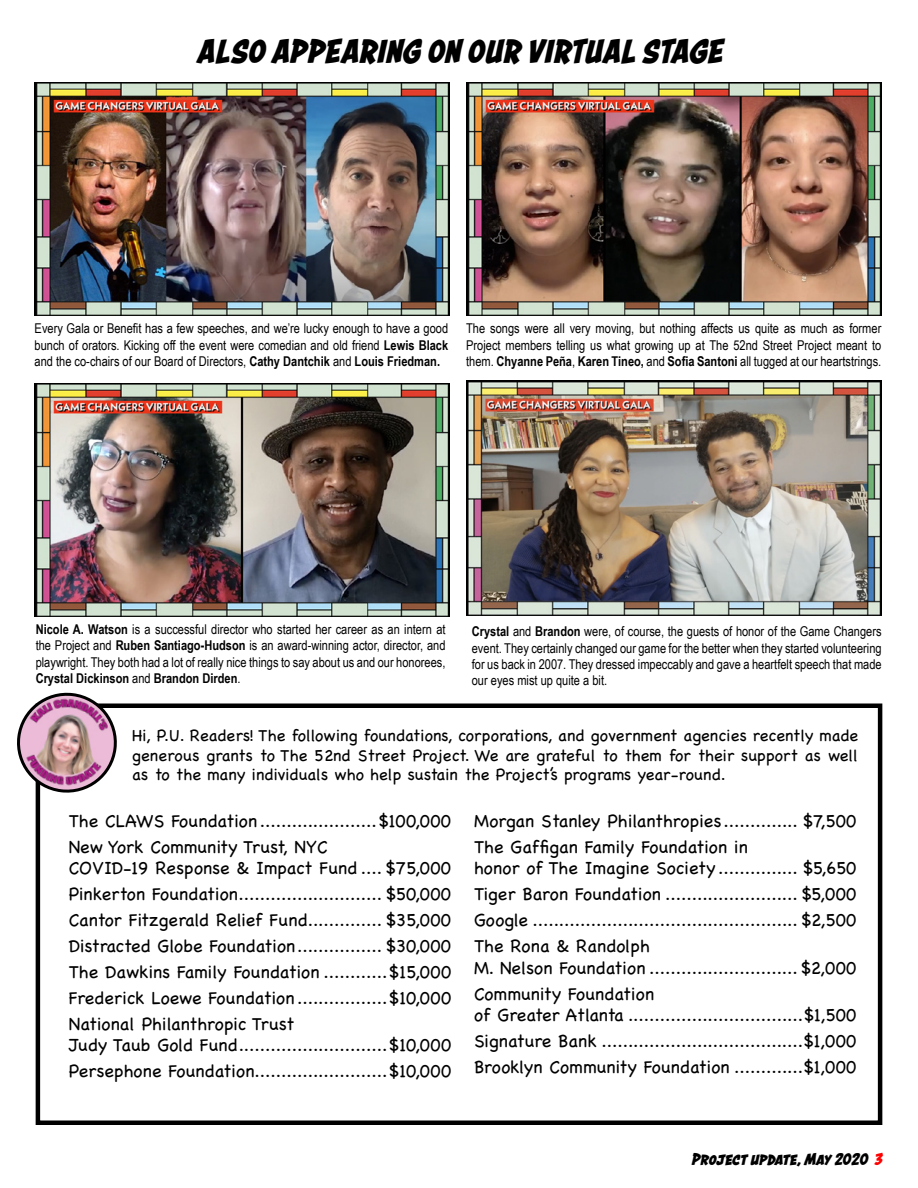
<style>
.page{position:relative;width:918px;height:1188px;background:#fff}
.page>*{position:absolute;margin:0;border:0;box-sizing:border-box;transform-origin:0 0}
.t1{font:italic 700 36px "Astounder Squared BB";color:#000}
.t2{font:18px/26px "Chalkboard";color:#000}
.t3{font:italic 700 18px "Astounder Squared BB";letter-spacing:-.015em;color:#000}
.t4{font:16.5px/19.8px "Chalkboard";color:#000;text-align:justify}
.t5{font:13.5px/16.2px "Arial Narrow";color:#000;text-align:justify}
.s1{font-weight:700}
.s2{color:#f00}
</style>
<div class="page">
<img style="left:466px;top:381px;width:415px;height:235px">
<img style="left:35px;top:82px;width:415px;height:234px">
<img style="left:35px;top:383px;width:415px;height:234px">
<img style="left:466px;top:82px;width:415px;height:234px">
<div style="left:36px;top:704px;width:846px;height:421px;border:4px solid #000"></div>
<img style="left:17px;top:692px;width:105px;height:102px">
<h1 class="t1" style="left:197px;top:30px;width:528px">ALSO APPEARING ON OUR VIRTUAL STAGE</h1>
<p class="t5" style="left:35px;top:320px;width:415px">Every Gala or Benefit has a few speeches, and we’re lucky enough to have a good bunch of orators. Kicking off the event were comedian and old friend <span class="s1">Lewis Black </span>and the co-chairs of our Board of Directors, <span class="s1">Cathy Dantchik</span> and <span class="s1">Louis Friedman.</span></p>
<p class="t5" style="left:466px;top:320px;width:417px">The songs were all very moving, but nothing affects us quite as much as former Project members telling us what growing up at The 52nd Street Project meant to them. <span class="s1">Chyanne Peña</span>, <span class="s1">Karen Tineo,</span> and <span class="s1">Sofia Santoni</span> all tugged at our heartstrings.</p>
<p class="t5" style="left:36px;top:621px;width:411px"><span class="s1">Nicole A. Watson</span> is a successful director who started her career as an intern at the Project and <span class="s1">Ruben Santiago-Hudson</span> is an award-winning actor, director, and playwright. They both had a lot of really nice things to say about us and our honorees, <span class="s1">Crystal Dickinson</span> and <span class="s1">Brandon Dirden</span>.</p>
<p class="t5" style="left:472px;top:623px;width:411px"><span class="s1">Crystal</span> and <span class="s1">Brandon</span> were, of course, the guests of honor of the Game Changers event. They certainly changed our game for the better when they started volunteering for us back in 2007. They dressed impeccably and gave a heartfelt speech that made our eyes mist up quite a bit.</p>
<p class="t4" style="left:132px;top:725px;width:727px">Hi, P.U. Readers! The following foundations, corporations, and government agencies recently made generous grants to The 52nd Street Project. We are grateful to them for their support as well as to the many individuals who help sustain the Project’s programs year-round.</p>
<p class="t2" style="left:69px;top:808px;width:384px">The CLAWS Foundation ......................$100,000<br>New York Community Trust, NYC</p>
<p class="t2" style="left:69px;top:855px;width:384px;text-align:justify">COVID-19 Response &amp; Impact Fund .... $75,000<br>Pinkerton Foundation........................... $50,000<br>Cantor Fitzgerald Relief Fund.............. $35,000<br>Distracted Globe Foundation................ $30,000<br>The Dawkins Family Foundation ............$15,000<br>Frederick Loewe Foundation .................$10,000<br>National Philanthropic Trust</p>
<p class="t2" style="left:69px;top:1032px;width:384px">Judy Taub Gold Fund............................$10,000<br>Persephone Foundation.........................$10,000</p>
<p class="t2" style="left:474px;top:808px;width:384px">Morgan Stanley Philanthropies .............. $7,500<br>The Gaffigan Family Foundation in</p>
<p class="t2" style="left:474px;top:855px;width:384px;text-align:justify">honor of The Imagine Society ............... $5,650<br>Tiger Baron Foundation ......................... $5,000<br>Google .................................................. $2,500<br>The Rona &amp; Randolph</p>
<p class="t2" style="left:474px;top:954px;width:384px">M. Nelson Foundation ............................ $2,000<br>Community Foundation</p>
<p class="t2" style="left:474px;top:1002px;width:384px;text-align:justify">of Greater Atlanta .................................$1,500<br>Signature Bank ......................................$1,000<br>Brooklyn Community Foundation .............$1,000</p>
<p class="t3" style="left:691px;top:1149px;width:193px">Project update, May 2020 <span class="s2">3</span></p>
</div>
